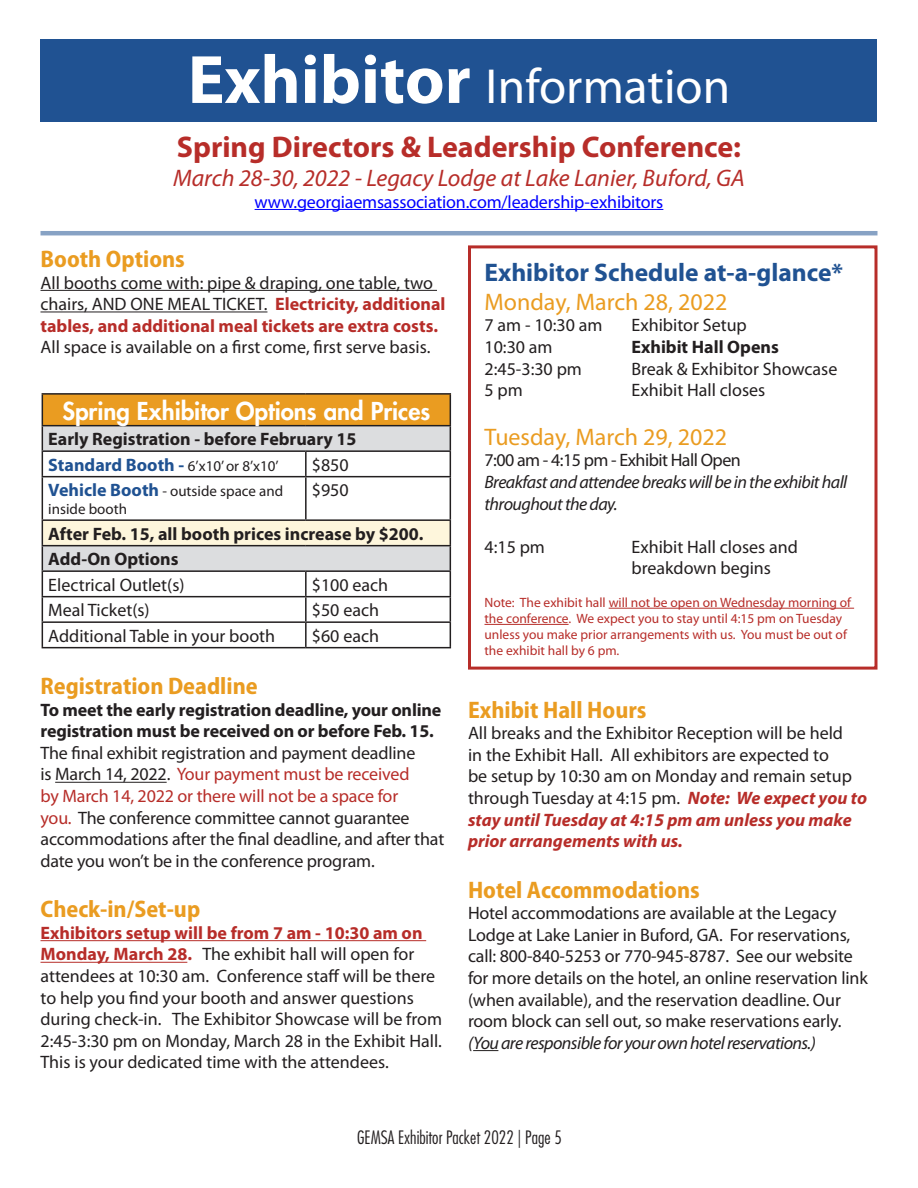
<style>
.page{position:relative;width:918px;height:1188px;background:#fff}
.page>*{position:absolute;margin:0;border:0;box-sizing:border-box;transform-origin:0 0}
.Paragraph_Style_1{font:49.5px "Myriad Pro";color:#fff}
.Paragraph_Style_1-2{font:700 30px "Myriad Pro";color:#b72d29}
.Paragraph_Style_1-3{font:700 25.5px "Myriad Pro";color:#205292}
.headings{font:700 semi-condensed 24px "Myriad Pro";color:#ea9c21}
.Paragraph_Style_1-4{font:italic 24px "Myriad Pro";color:#b72d29}
.headings-2{font:24px "Myriad Pro";color:#ea9c21}
.Paragraph_Style_1-5{font:800 24px "Futura Std";color:#fff}
.t1{font:18px/21.6px "Myriad Pro";letter-spacing:-.005em;color:#231f20}
.t2{font:italic 18px/21.6px "Myriad Pro";letter-spacing:-.03em;color:#231f20}
.t3{font:700 18px "Myriad Pro";color:#231f20}
.t4{font:18px "Myriad Pro";letter-spacing:-.01em;color:#00f}
.t5{font:300 condensed 18px "Futura Std";color:#231f20}
.t6{font:18px "Myriad Pro";letter-spacing:-.03em;color:#231f20}
.t7{font:700 18px "Myriad Pro";color:#205292}
.t8{font:15px/18px "Myriad Pro";color:#231f20}
.t9{font:13.5px/16.2px "Myriad Pro";color:#b72d29}
.s1{font-weight:700;font-size:69px}
.s2{font-weight:700;color:#b72d29}
.s3{font-weight:400;font-size:15px;color:#231f20}
.s4{font-weight:700;font-size:18px;color:#205292}
.s5{font-weight:700}
.s6{color:#b72d29}
.s7{font-weight:700;font-style:italic;color:#b72d29}
</style>
<div class="page">
<div style="left:40px;top:39px;width:838px;height:83px;background:#205292"></div>
<hr style="left:255px;top:209px;width:408px;height:1px;background:#00f">
<hr style="left:609px;top:608px;width:245px;height:1px;background:#b72d29">
<hr style="left:484px;top:624px;width:85px;height:1px;background:#b72d29">
<div style="left:468px;top:245px;width:410px;height:425px;border:3px solid #b72d29"></div>
<div style="left:42px;top:394px;width:408px;height:32px;background:#ea9c21"></div>
<svg style="left:43px;top:426px;width:407px;height:144px"></svg>
<div style="left:42px;top:520px;width:408px;height:26px;background:#fef6dc"></div>
<hr style="left:42px;top:393px;width:264px;height:2px;background:#231f20">
<hr style="left:42px;top:395px;width:1px;height:30px;background:#231f20">
<hr style="left:306px;top:393px;width:145px;height:2px;background:#231f20">
<hr style="left:450px;top:395px;width:1px;height:30px;background:#231f20">
<hr style="left:42px;top:425px;width:264px;height:1px;background:#231f20">
<hr style="left:306px;top:425px;width:145px;height:1px;background:#231f20">
<hr style="left:42px;top:450px;width:264px;height:2px;background:#231f20">
<svg style="left:42px;top:426px;width:1px;height:50px"></svg>
<hr style="left:306px;top:450px;width:145px;height:2px;background:#231f20">
<hr style="left:305px;top:452px;width:2px;height:24px;background:#231f20">
<svg style="left:450px;top:426px;width:1px;height:50px"></svg>
<hr style="left:42px;top:476px;width:264px;height:1px;background:#231f20">
<hr style="left:42px;top:477px;width:1px;height:42px;background:#231f20">
<hr style="left:306px;top:476px;width:145px;height:1px;background:#231f20">
<hr style="left:305px;top:477px;width:2px;height:42px;background:#231f20">
<hr style="left:450px;top:477px;width:1px;height:42px;background:#231f20">
<hr style="left:42px;top:519px;width:264px;height:2px;background:#231f20">
<hr style="left:306px;top:519px;width:145px;height:2px;background:#231f20">
<hr style="left:42px;top:545px;width:264px;height:1px;background:#231f20">
<hr style="left:306px;top:545px;width:145px;height:1px;background:#231f20">
<hr style="left:42px;top:570px;width:264px;height:2px;background:#231f20">
<hr style="left:306px;top:570px;width:145px;height:2px;background:#231f20">
<hr style="left:305px;top:572px;width:2px;height:24px;background:#231f20">
<hr style="left:42px;top:596px;width:264px;height:1px;background:#231f20">
<hr style="left:306px;top:596px;width:145px;height:1px;background:#231f20">
<hr style="left:305px;top:597px;width:2px;height:24px;background:#231f20">
<hr style="left:42px;top:621px;width:264px;height:2px;background:#231f20">
<svg style="left:42px;top:521px;width:1px;height:126px"></svg>
<hr style="left:306px;top:621px;width:145px;height:2px;background:#231f20">
<hr style="left:305px;top:623px;width:2px;height:24px;background:#231f20">
<svg style="left:450px;top:521px;width:1px;height:126px"></svg>
<hr style="left:42px;top:647px;width:264px;height:1px;background:#231f20">
<hr style="left:306px;top:647px;width:145px;height:1px;background:#231f20">
<hr style="left:40px;top:290px;width:397px;height:1px;background:#231f20">
<hr style="left:40px;top:312px;width:227px;height:1px;background:#231f20">
<hr style="left:55px;top:782px;width:112px;height:1px;background:#231f20">
<hr style="left:40px;top:940px;width:386px;height:1px;background:#b72d29">
<hr style="left:40px;top:962px;width:147px;height:1px;background:#b72d29">
<svg style="left:473px;top:1050px;width:25px;height:1px"></svg>
<hr style="left:40px;top:231px;width:838px;height:4px;background:#87a2c4">
<p class="Paragraph_Style_1" style="left:188px;top:56px;width:544px"><span class="s1">Exhibitor</span> Information</p>
<p class="Paragraph_Style_1-2" style="left:177px;top:128px;width:566px">Spring Directors &amp; Leadership Conference:</p>
<p class="Paragraph_Style_1-4" style="left:173px;top:163px;width:573px">March 28-30, 2022 - Legacy Lodge at Lake Lanier, Buford, GA</p>
<p class="t4" style="left:255px;top:191px;width:410px">www.georgiaemsassociation.com/leadership-exhibitors</p>
<p class="headings" style="left:40px;top:246px;width:146px">Booth Options</p>
<p class="t1" style="left:40px;top:271px;width:406px">All booths come with: pipe &amp; draping, one table, two chairs, AND ONE MEAL TICKET. <span class="s2">Electricity, additional tables, and additional meal tickets are extra costs.<br></span>All space is available on a first come, first serve basis.</p>
<p class="Paragraph_Style_1-5" style="left:62px;top:396px;width:369px">Spring Exhibitor Options and Prices</p>
<p class="t3" style="left:48px;top:427px;width:310px">Early Registration - before February 15</p>
<p class="t7" style="left:48px;top:453px;width:232px">Standard Booth - <span class="s3">6’x10’ or 8’x10’</span></p>
<p class="t1" style="left:312px;top:454px;width:38px">$850</p>
<p class="t8" style="left:48px;top:482px;width:236px"><span class="s4">Vehicle Booth</span> - outside space and inside booth</p>
<p class="t1" style="left:312px;top:479px;width:38px">$950</p>
<p class="t3" style="left:48px;top:522px;width:377px">After Feb. 15, all booth prices increase by $200.</p>
<p class="t3" style="left:48px;top:547px;width:132px">Add-On Options</p>
<p class="t1" style="left:48px;top:574px;width:138px">Electrical Outlet(s)</p>
<p class="t1" style="left:312px;top:574px;width:78px">$100 each</p>
<p class="t1" style="left:48px;top:599px;width:103px">Meal Ticket(s)</p>
<p class="t1" style="left:312px;top:599px;width:69px">$50 each</p>
<p class="t1" style="left:48px;top:625px;width:228px">Additional Table in your booth</p>
<p class="t1" style="left:312px;top:625px;width:69px">$60 each</p>
<p class="headings" style="left:40px;top:673px;width:219px">Registration Deadline</p>
<p class="t1" style="left:40px;top:699px;width:405px"><span class="s5">To meet the early registration deadline, your online registration must be received on or before Feb. 15.<br></span>The final exhibit registration and payment deadline<br>is March 14, 2022. <span class="s6">Your payment must be received<br>by March 14, 2022 or there will not be a space for<br>you.</span> The conference committee cannot guarantee accommodations after the final deadline, and after that date you won’t be in the conference program.</p>
<p class="headings" style="left:40px;top:896px;width:161px">Check-in/Set-up</p>
<p class="t1" style="left:40px;top:922px;width:403px"><span class="s2">Exhibitors setup will be from 7 am - 10:30 am on Monday, March 28.</span> The exhibit hall will open for attendees at 10:30 am. Conference staff will be there to help you find your booth and answer questions during check-in. The Exhibitor Showcase will be from 2:45-3:30 pm on Monday, March 28 in the Exhibit Hall.<br>This is your dedicated time with the attendees.</p>
<p class="Paragraph_Style_1-3" style="left:484px;top:256px;width:360px">Exhibitor Schedule at-a-glance*</p>
<p class="headings-2" style="left:484px;top:287px;width:244px">Monday, March 28, 2022</p>
<p class="t1" style="left:484px;top:314px;width:120px">7 am - 10:30 am</p>
<p class="t1" style="left:632px;top:314px;width:117px">Exhibitor Setup</p>
<p class="t1" style="left:484px;top:336px;width:70px">10:30 am</p>
<p class="t3" style="left:632px;top:335px;width:149px">Exhibit Hall Opens</p>
<p class="t1" style="left:484px;top:358px;width:99px">2:45-3:30 pm</p>
<p class="t1" style="left:632px;top:358px;width:207px">Break &amp; Exhibitor Showcase</p>
<p class="t1" style="left:484px;top:379px;width:40px">5 pm</p>
<p class="t1" style="left:632px;top:379px;width:135px">Exhibit Hall closes</p>
<p class="headings-2" style="left:484px;top:422px;width:244px">Tuesday, March 29, 2022</p>
<p class="t6" style="left:484px;top:449px;width:258px">7:00 am - 4:15 pm - Exhibit Hall Open</p>
<p class="t2" style="left:484px;top:471px;width:364px">Breakfast and attendee breaks will be in the exhibit hall throughout the day.</p>
<p class="t1" style="left:484px;top:536px;width:62px">4:15 pm</p>
<p class="t1" style="left:632px;top:536px;width:168px">Exhibit Hall closes and</p>
<p class="t1" style="left:632px;top:557px;width:141px">breakdown begins</p>
<p class="t9" style="left:484px;top:594px;width:368px">Note: The exhibit hall will not be open on Wednesday morning of the conference. We expect you to stay until 4:15 pm on Tuesday unless you make prior arrangements with us. You must be out of the exhibit hall by 6 pm.</p>
<p class="headings" style="left:468px;top:696px;width:180px">Exhibit Hall Hours</p>
<p class="t1" style="left:468px;top:722px;width:401px">All breaks and the Exhibitor Reception will be held<br>in the Exhibit Hall. All exhibitors are expected to<br>be setup by 10:30 am on Monday and remain setup through Tuesday at 4:15 pm. <span class="s7">Note: We expect you to stay until Tuesday at 4:15 pm am unless you make prior arrangements with us.</span></p>
<p class="headings" style="left:468px;top:876px;width:233px">Hotel Accommodations</p>
<p class="t1" style="left:468px;top:902px;width:401px">Hotel accommodations are available at the Legacy Lodge at Lake Lanier in Buford, GA. For reservations, call: 800-840-5253 or 770-945-8787. See our website for more details on the hotel, an online reservation link (when available), and the reservation deadline. Our room block can sell out, so make reservations early.</p>
<p class="t2" style="left:468px;top:1032px;width:349px">(You are responsible for your own hotel reservations.)</p>
<p class="t5" style="left:357px;top:1127px;width:206px">GEMSA Exhibitor Packet 2022 | Page 5</p>
</div>
